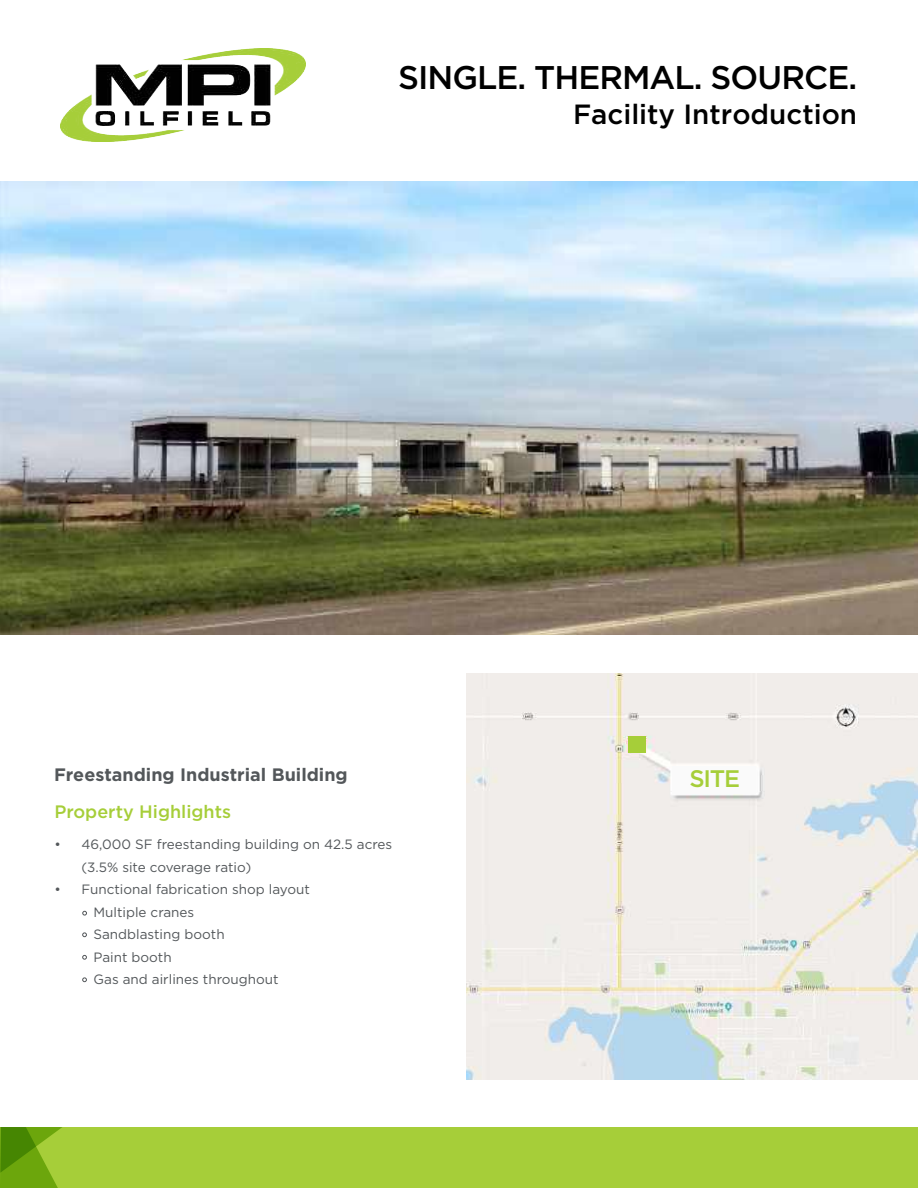
<style>
.page{position:relative;width:918px;height:1188px;background:#fff}
.page>*{position:absolute;margin:0;border:0;box-sizing:border-box;transform-origin:0 0}
.t1{font:500 32.7px "Gotham";letter-spacing:-.03em;color:#000}
.t2{font:500 27.75px "Gotham";color:#000}
.t3{font:500 24px "Gotham";color:#a6ce39}
.t4{font:500 23.7px "Gotham";color:#000}
.t5{font:700 18px "Gotham";color:#53575a}
.t6{font:500 18px "Gotham";color:#a6ce39}
.t7{font:13.5px/22.5px "Gotham";color:#53575a}
</style>
<div class="page">
<img style="left:0;top:181px;width:918px;height:453px">
<svg style="left:82px;top:933px;width:5px;height:4px"></svg>
<svg style="left:82px;top:955px;width:5px;height:5px"></svg>
<svg style="left:82px;top:978px;width:5px;height:4px"></svg>
<svg style="left:82px;top:911px;width:5px;height:4px"></svg>
<div style="left:0;top:1127px;width:918px;height:61px;background:#a6ce39"></div>
<svg style="left:0;top:1127px;width:62px;height:61px"></svg>
<img style="left:466px;top:673px;width:452px;height:407px">
<div style="left:628px;top:737px;width:18px;height:16px;background:#a6ce39"></div>
<div style="left:673px;top:766px;width:83px;height:28px;background:#fafafa"></div>
<img style="left:71px;top:49px;width:234px;height:92px">
<img style="left:60px;top:52px;width:229px;height:86px">
<h1 class="t1" style="left:482px;top:56px;width:377px">Single. Thermal. Source.</h1>
<h3 class="t4" style="left:615px;top:99px;width:243px">Facility Introduction</h3>
<h1 class="t1" style="left:398px;top:56px;width:453px">SINGLE. THERMAL. SOURCE</h1>
<h2 class="t2" style="left:573px;top:96px;width:286px">Facility Introduction</h2>
<h3 class="t5" style="left:54px;top:762px;width:295px">Freestanding Industrial Building</h3>
<h3 class="t6" style="left:54px;top:799px;width:178px">Property Highlights</h3>
<p class="t7" style="left:81px;top:833px;width:313px;text-indent:-27px">• 46,000 SF freestanding building on 42.5 acres (3.5% site coverage ratio)</p>
<p class="t7" style="left:93px;top:878px;width:218px;text-indent:-39px">• Functional fabrication shop layout<br>Multiple cranes<br>Sandblasting booth<br>Paint booth<br>Gas and airlines throughout</p>
<h3 class="t3" style="left:689px;top:763px;width:52px">SITE</h3>
</div>
